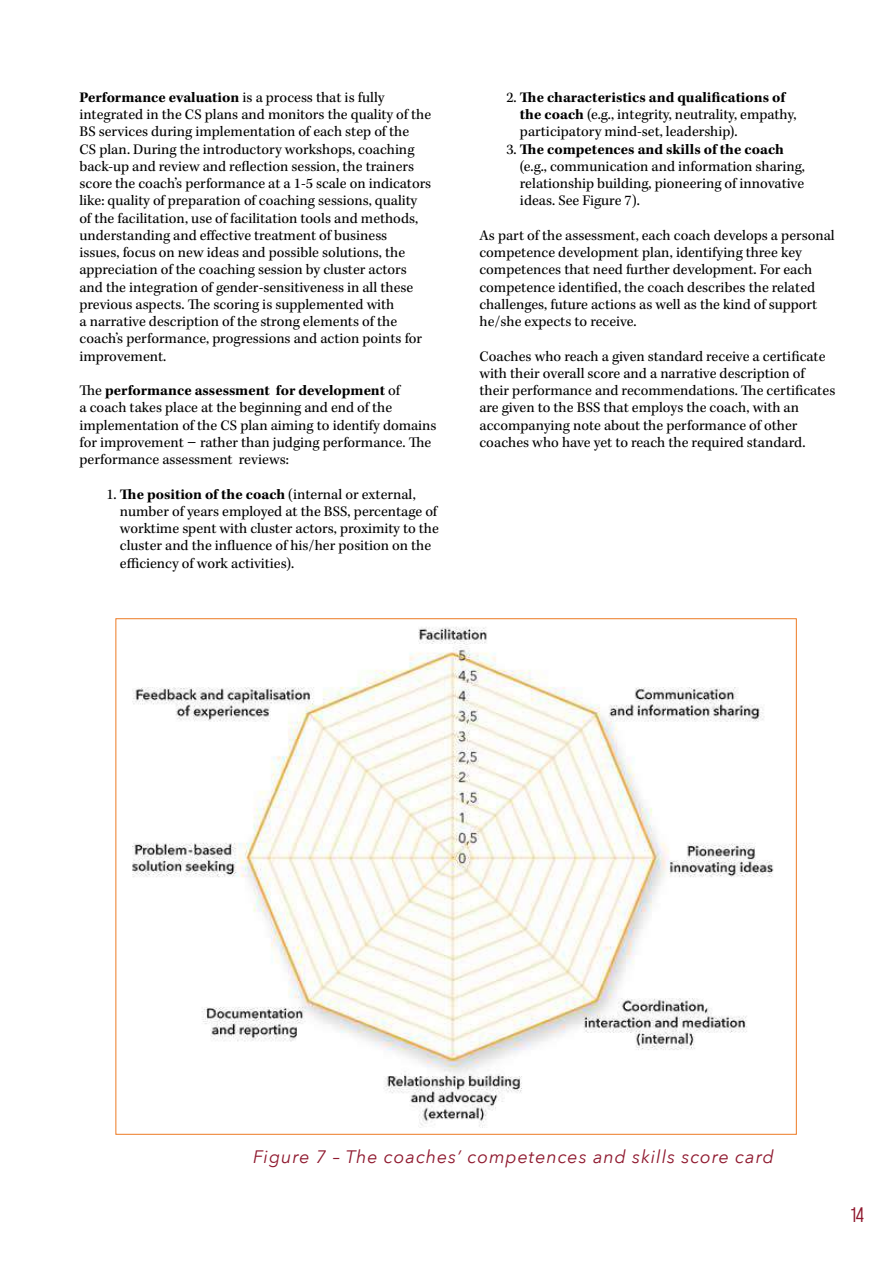
<style>
.page{position:relative;width:893px;height:1263px;background:#fff}
.page>*{position:absolute;margin:0;border:0;box-sizing:border-box;transform-origin:0 0}
.t1{font:italic 18px "Avenir Next";letter-spacing:.05em;color:#8f182e}
.t2{font:600 18px "Mohave";color:#8f182e}
.t3{font:15px/17.2px "Kepler Std";color:#000}
.s1{font-weight:700}
.s2{font-family:"Avenir Next";font-style:italic}
</style>
<div class="page">
<img style="left:132px;top:627px;width:642px;height:501px">
<p class="t3" style="left:79px;top:89px;width:353px"><span class="s1">Performance evaluation</span> is a process that is fully integrated in the CS plans and monitors the quality of the BS services during implementation of each step of the<br>CS plan. During the introductory workshops, coaching back-up and review and reflection session, the trainers score the coach’s performance at a 1-5 scale on indicators like: quality of preparation of coaching sessions, quality of the facilitation, use of facilitation tools and methods, understanding and effective treatment of business<br>issues, focus on new ideas and possible solutions, the appreciation of the coaching session by cluster actors and the integration of gender-sensitiveness in all these previous aspects. The scoring is supplemented with<br>a narrative description of the strong elements of the coach’s performance, progressions and action points for improvement.</p>
<p class="t3" style="left:79px;top:382px;width:359px">The <span class="s1">performance assessment for development</span> of<br>a coach takes place at the beginning and end of the implementation of the CS plan aiming to identify domains for improvement <span class="s2">−</span> rather than judging performance. The performance assessment reviews:</p>
<p class="t3" style="left:120px;top:486px;width:320px;text-indent:-14px">1. <span class="s1">The position of the coach</span> (internal or external, number of years employed at the BSS, percentage of worktime spent with cluster actors, proximity to the cluster and the influence of his/her position on the efficiency of work activities).</p>
<p class="t3" style="left:520px;top:89px;width:278px;text-indent:-14px">2. <span class="s1">The characteristics and qualifications of the coach</span> (e.g., integrity, neutrality, empathy, participatory mind-set, leadership).</p>
<p class="t3" style="left:520px;top:141px;width:287px;text-indent:-14px">3. <span class="s1">The competences and skills of the coach </span>(e.g., communication and information sharing, relationship building, pioneering of innovative ideas. See Figure 7).</p>
<p class="t3" style="left:479px;top:227px;width:357px">As part of the assessment, each coach develops a personal competence development plan, identifying three key competences that need further development. For each competence identified, the coach describes the related challenges, future actions as well as the kind of support he/she expects to receive.</p>
<p class="t3" style="left:479px;top:348px;width:357px">Coaches who reach a given standard receive a certificate with their overall score and a narrative description of their performance and recommendations. The certificates are given to the BSS that employs the coach, with an accompanying note about the performance of other coaches who have yet to reach the required standard.</p>
<p class="t1" style="left:253px;top:1142px;width:522px">Figure 7 – The coaches’ competences and skills score card</p>
<p class="t2" style="left:851px;top:1204px;width:15px">14</p>
</div>
